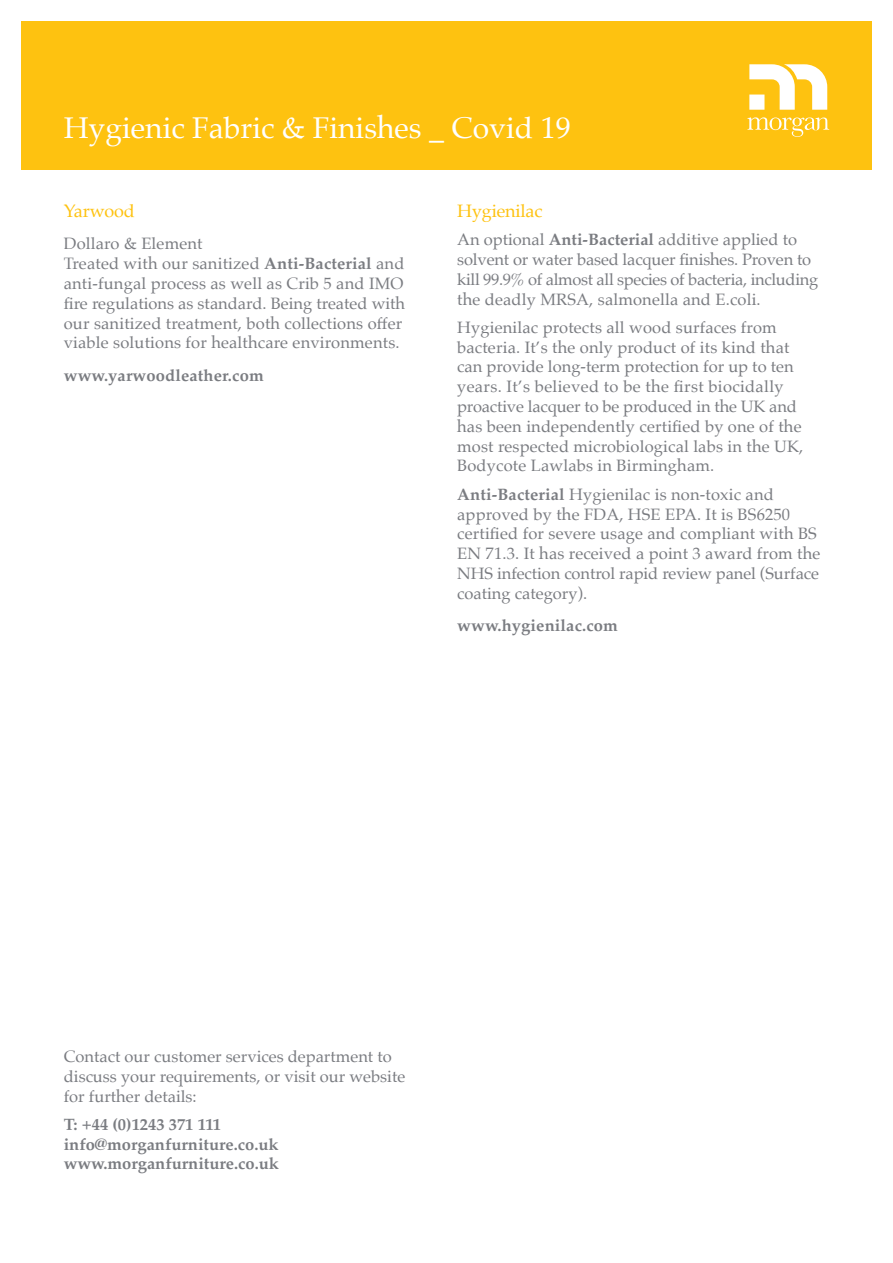
<style>
.page{position:relative;width:893px;height:1263px;background:#fff}
.page>*{position:absolute;margin:0;border:0;box-sizing:border-box;transform-origin:0 0}
.t1{font:30px "Palatino";color:#fff}
.t2{font:18px "Palatino";letter-spacing:-.01em;color:#fec210}
.Paragraph_Style_1{font:16.5px/19.8px "Palatino";letter-spacing:.01em;color:#7a7c81}
.Subheading{font:16.5px/19.8px "Palatino";letter-spacing:.01em;color:#7a7c81}
.Paragraph_Style_1-2{font:16.5px/19.8px "Palatino";letter-spacing:-.01em;color:#7a7c81}
.Bullets{font:16.5px/19.8px "Palatino";color:#7a7c81}
.Bullets-2{font:700 16.5px/19.8px "Palatino";color:#7a7c81}
.Subheading-2{font:700 16.5px "Palatino";letter-spacing:.01em;color:#7a7c81}
.s1{font-weight:700}
</style>
<div class="page">
<div style="left:21px;top:21px;width:851px;height:149px;background:#fec210"></div>
<svg style="left:747px;top:117px;width:82px;height:20px"></svg>
<svg style="left:749px;top:64px;width:78px;height:46px"></svg>
<div style="left:749px;top:95px;width:15px;height:15px;background:#fff"></div>
<p class="t1" style="left:64px;top:103px;width:508px">Hygienic Fabric &amp; Finishes _ Covid 19</p>
<p class="t2" style="left:64px;top:196px;width:73px">Yarwood</p>
<p class="Subheading" style="left:64px;top:234px;width:343px">Dollaro &amp; Element<br>Treated with our sanitized <span class="s1">Anti-Bacterial</span> and anti-fungal process as well as Crib 5 and IMO fire regulations as standard. Being treated with our sanitized treatment, both collections offer viable solutions for healthcare environments.</p>
<p class="Subheading-2" style="left:64px;top:361px;width:201px">www.yarwoodleather.com</p>
<p class="t2" style="left:457px;top:196px;width:87px">Hygienilac</p>
<p class="Paragraph_Style_1-2" style="left:457px;top:229px;width:363px">An optional <span class="s1">Anti-Bacterial</span> additive applied to solvent or water based lacquer finishes. Proven to kill 99.9% of almost all species of bacteria, including the deadly MRSA, salmonella and E.coli.</p>
<p class="Paragraph_Style_1" style="left:457px;top:317px;width:348px">Hygienilac protects all wood surfaces from bacteria. It’s the only product of its kind that can provide long-term protection for up to ten years. It’s believed to be the first biocidally proactive lacquer to be produced in the UK and has been independently certified by one of the most respected microbiological labs in the UK, Bodycote Lawlabs in Birmingham.</p>
<p class="Paragraph_Style_1" style="left:457px;top:484px;width:365px"><span class="s1">Anti-Bacterial</span> Hygienilac is non-toxic and approved by the FDA, HSE EPA. It is BS6250 certified for severe usage and compliant with BS EN 71.3. It has received a point 3 award from the NHS infection control rapid review panel (Surface coating category).</p>
<p class="Subheading-2" style="left:457px;top:612px;width:162px">www.hygienilac.com</p>
<p class="Bullets" style="left:64px;top:1046px;width:343px">Contact our customer services department to discuss your requirements, or visit our website for further details:</p>
<p class="Bullets-2" style="left:64px;top:1114px;width:217px">T: +44 (0)1243 371 111 info@morganfurniture.co.uk www.morganfurniture.co.uk</p>
</div>
